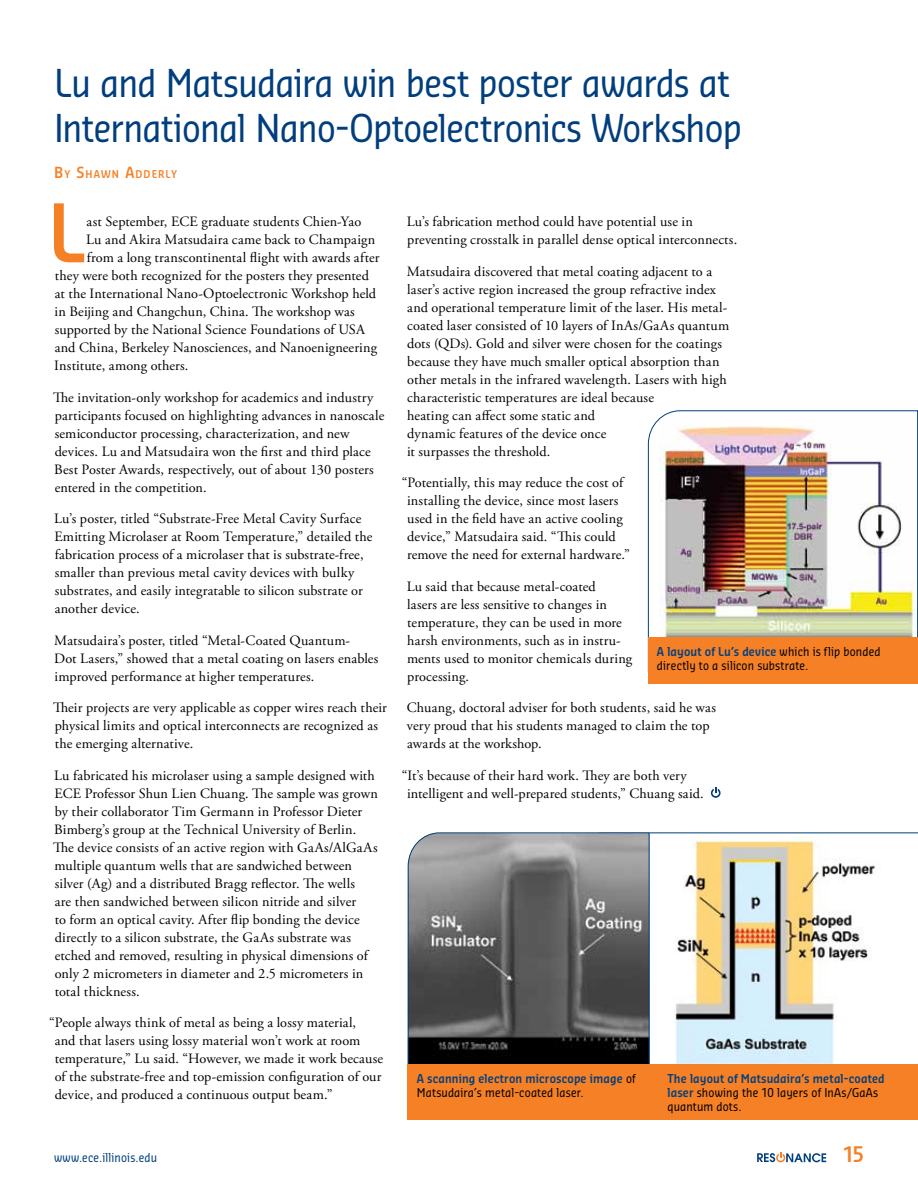
<style>
.page{position:relative;width:918px;height:1188px;background:#fff}
.page>*{position:absolute;margin:0;border:0;box-sizing:border-box;transform-origin:0 0}
.t1{font:600 78.6px "Sansa Con Std";color:#f58025}
.t2{font:37.5px/45px "Sansa Con Std";letter-spacing:-.02em;color:#003e7e}
.t3{font:600 21px "Sansa Con Std";color:#f58025}
.t4{font:14.25px/18px "Adobe Garamond Pro";letter-spacing:.01em;color:#000}
.t5{font:12px/14.2px "Sansa Con Std";letter-spacing:.015em;color:#000}
.t6{font:600 12px/14.2px "Sansa Con Std";letter-spacing:.015em;color:#003e7e}
.t7{font:12px "Sansa Con Std";letter-spacing:.015em;color:#003e7e}
.t8{font:600 10.5px "Sansa Con Std";letter-spacing:.105em;color:#f58025}
.s1{font-size:15px}
.s2{font-weight:600;color:#003e7e}
.s3{font-weight:400;color:#000}
</style>
<div class="page">
<svg style="left:757px;top:1152px;width:69px;height:10px"></svg>
<svg style="left:711px;top:787px;width:10px;height:11px"></svg>
<img style="left:648px;top:410px;width:270px;height:227px">
<svg style="left:650px;top:832px;width:268px;height:232px"></svg>
<div style="left:648px;top:637px;width:270px;height:47px;background:#f58025"></div>
<div style="left:654px;top:1064px;width:264px;height:56px;background:#f58025"></div>
<svg style="left:407px;top:832px;width:243px;height:238px;background:#636465"></svg>
<div style="left:408px;top:1064px;width:246px;height:56px;background:#f58025"></div>
<h2 class="t2" style="left:54px;top:59px;width:689px">Lu and Matsudaira win best poster awards at<br>International Nano-Optoelectronics Workshop</h2>
<p class="t8" style="left:54px;top:167px;width:125px"><span class="s1">B</span>Y <span class="s1">S</span>HAWN <span class="s1">A</span>DDERLY</p>
<h1 class="t1" style="left:48px;top:180px;width:39px">L</h1>
<p class="t4" style="left:87px;top:213px;width:276px">ast September, ECE graduate students Chien-Yao</p>
<p class="t4" style="left:86px;top:231px;width:291px">Lu and Akira Matsudaira came back to Champaign</p>
<p class="t4" style="left:87px;top:249px;width:294px">from a long transcontinental flight with awards after</p>
<p class="t4" style="left:55px;top:267px;width:316px">they were both recognized for the posters they presented</p>
<p class="t4" style="left:55px;top:285px;width:323px">at the International Nano-Optoelectronic Workshop held</p>
<p class="t4" style="left:55px;top:303px;width:302px">in Beijing and Changchun, China. The workshop was</p>
<p class="t4" style="left:55px;top:321px;width:312px">supported by the National Science Foundations of USA</p>
<p class="t4" style="left:55px;top:339px;width:324px">and China, Berkeley Nanosciences, and Nanoenigneering</p>
<p class="t4" style="left:54px;top:357px;width:136px">Institute, among others.</p>
<p class="t4" style="left:53px;top:389px;width:333px">The invitation-only workshop for academics and industry participants focused on highlighting advances in nanoscale semiconductor processing, characterization, and new devices. Lu and Matsudaira won the first and third place Best Poster Awards, respectively, out of about 130 posters entered in the competition.</p>
<p class="t4" style="left:54px;top:510px;width:320px">Lu’s poster, titled “Substrate-Free Metal Cavity Surface Emitting Microlaser at Room Temperature,” detailed the fabrication process of a microlaser that is substrate-free, smaller than previous metal cavity devices with bulky substrates, and easily integratable to silicon substrate or another device.</p>
<p class="t4" style="left:54px;top:632px;width:326px">Matsudaira’s poster, titled “Metal-Coated Quantum-<br>Dot Lasers,” showed that a metal coating on lasers enables improved performance at higher temperatures.</p>
<p class="t4" style="left:53px;top:699px;width:335px">Their projects are very applicable as copper wires reach their physical limits and optical interconnects are recognized as the emerging alternative.</p>
<p class="t4" style="left:53px;top:767px;width:326px">Lu fabricated his microlaser using a sample designed with ECE Professor Shun Lien Chuang. The sample was grown by their collaborator Tim Germann in Professor Dieter Bimberg’s group at the Technical University of Berlin.<br>The device consists of an active region with GaAs/AlGaAs multiple quantum wells that are sandwiched between silver (Ag) and a distributed Bragg reflector. The wells<br>are then sandwiched between silicon nitride and silver<br>to form an optical cavity. After flip bonding the device directly to a silicon substrate, the GaAs substrate was etched and removed, resulting in physical dimensions of only 2 micrometers in diameter and 2.5 micrometers in total thickness.</p>
<p class="t4" style="left:55px;top:1014px;width:330px;text-indent:-5px">“People always think of metal as being a lossy material,<br>and that lasers using lossy material won’t work at room temperature,” Lu said. “However, we made it work because of the substrate-free and top-emission configuration of our device, and produced a continuous output beam.”</p>
<p class="t4" style="left:407px;top:213px;width:332px">Lu’s fabrication method could have potential use in preventing crosstalk in parallel dense optical interconnects.</p>
<p class="t4" style="left:407px;top:263px;width:324px">Matsudaira discovered that metal coating adjacent to a laser’s active region increased the group refractive index and operational temperature limit of the laser. His metal&shy;coated laser consisted of 10 layers of InAs/GaAs quantum dots (QDs). Gold and silver were chosen for the coatings because they have much smaller optical absorption than other metals in the infrared wavelength. Lasers with high characteristic temperatures are ideal because<br>heating can affect some static and<br>dynamic features of the device once<br>it surpasses the threshold.</p>
<p class="t4" style="left:407px;top:474px;width:225px;text-indent:-5px">“Potentially, this may reduce the cost of installing the device, since most lasers used in the field have an active cooling device,” Matsudaira said. “This could remove the need for external hardware.”</p>
<p class="t4" style="left:407px;top:578px;width:227px">Lu said that because metal-coated<br>lasers are less sensitive to changes in temperature, they can be used in more harsh environments, such as in instru&shy;ments used to monitor chemicals during processing.</p>
<p class="t4" style="left:407px;top:699px;width:311px">Chuang, doctoral adviser for both students, said he was very proud that his students managed to claim the top awards at the workshop.</p>
<p class="t4" style="left:407px;top:767px;width:298px;text-indent:-5px">“It’s because of their hard work. They are both very intelligent and well-prepared students,” Chuang said.</p>
<p class="t5" style="left:657px;top:643px;width:225px"><span class="s2">A layout of Lu’s device</span> which is flip bonded directly to a silicon substrate.</p>
<p class="t6" style="left:417px;top:1070px;width:220px">A scanning electron microscope image <span class="s3">of<br>Matsudaira’s metal-coated laser.</span></p>
<p class="t5" style="left:668px;top:1070px;width:219px"><span class="s2">The layout of Matsudaira’s metal-coated laser</span> showing the 10 layers of InAs/GaAs quantum dots.</p>
<p class="t7" style="left:54px;top:1150px;width:105px">www.ece.illinois.edu</p>
<h3 class="t3" style="left:843px;top:1140px;width:22px">15</h3>
</div>
